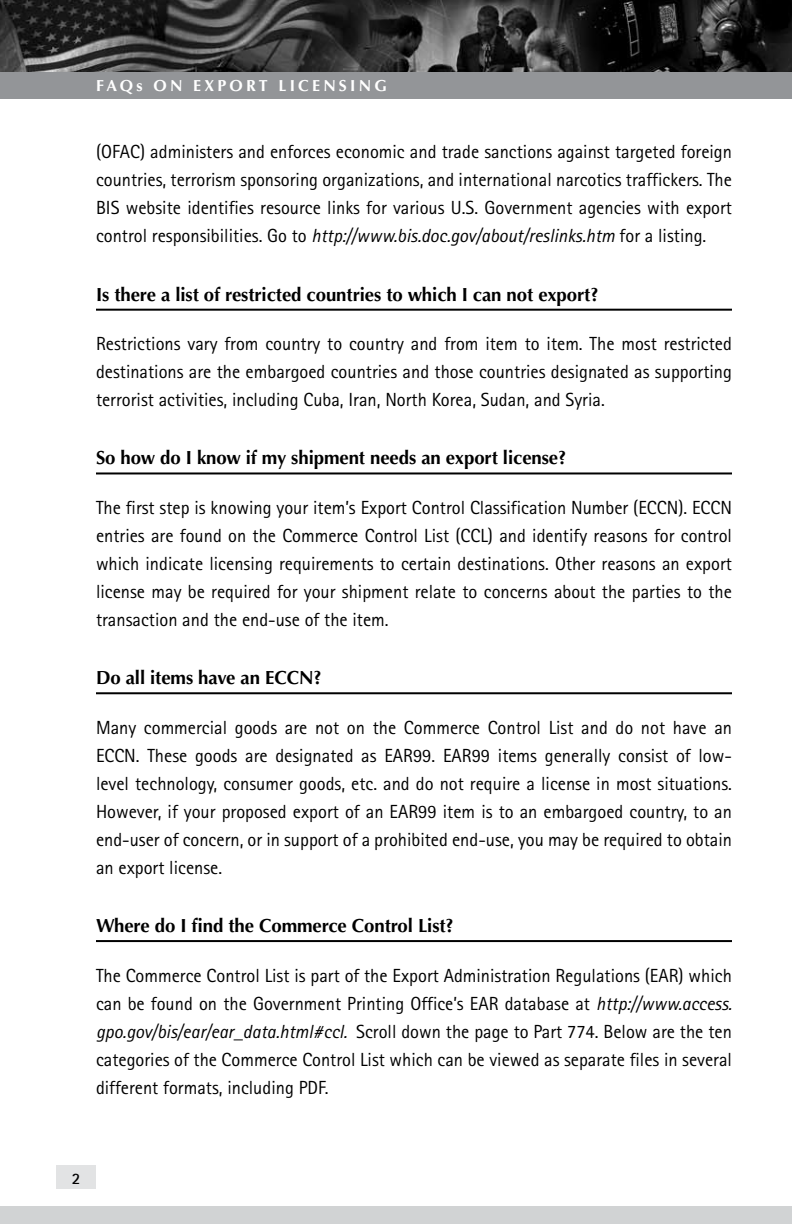
<style>
.page{position:relative;width:792px;height:1224px;background:#fff}
.page>*{position:absolute;margin:0;border:0;box-sizing:border-box;transform-origin:0 0}
.t1{font:19px/28px "Rotis Sans Serif";color:#000;text-align:justify}
.t2{font:700 19px "Optima";letter-spacing:-.005em;color:#000}
.t3{font:700 16px "Optima";letter-spacing:.2em;color:#fff}
.t4{font:700 16px "Rotis Sans Serif";color:#000}
.s1{font-style:italic}
</style>
<div class="page">
<div style="left:0;top:1206px;width:792px;height:18px;background:#d1d3d4"></div>
<img style="left:0;top:0;width:791px;height:72px">
<div style="left:0;top:72px;width:792px;height:27px;background:#939598"></div>
<hr style="left:791px;top:0;width:1px;height:88px;background:#d1d3d4">
<svg style="left:791px;top:72px;width:1px;height:16px"></svg>
<hr style="left:96px;top:309px;width:636px;height:2px;background:#000">
<hr style="left:96px;top:472px;width:636px;height:2px;background:#000">
<hr style="left:96px;top:692px;width:636px;height:2px;background:#000">
<hr style="left:96px;top:940px;width:636px;height:2px;background:#000">
<div style="left:56px;top:1166px;width:40px;height:24px;background:#e2e3e4"></div>
<p class="t3" style="left:96px;top:77px;width:288px">FAQs on E xport L icensing</p>
<p class="t1" style="left:96px;top:138px;width:638px">(OFAC) administers and enforces economic and trade sanctions against targeted foreign countries, terrorism sponsoring organizations, and international narcotics traffickers. The BIS website identifies resource links for various U.S. Government agencies with export control responsibilities. Go to <span class="s1">http://www.bis.doc.gov/about/reslinks.htm</span> for a listing.</p>
<p class="t2" style="left:96px;top:283px;width:504px">I s there a list of restricted countries to which I can not export?</p>
<p class="t1" style="left:96px;top:330px;width:638px">Restrictions vary from country to country and from item to item. The most restricted destinations are the embargoed countries and those countries designated as supporting terrorist activities, including Cuba, Iran, North Korea, Sudan, and Syria.</p>
<p class="t2" style="left:96px;top:447px;width:472px">So how do I know if my shipment needs an export license?</p>
<p class="t1" style="left:96px;top:494px;width:638px">The first step is knowing your item’s Export Control Classification Number (ECCN). ECCN entries are found on the Commerce Control List (CCL) and identify reasons for control which indicate licensing requirements to certain destinations. Other reasons an export license may be required for your shipment relate to concerns about the parties to the transaction and the end-use of the item.</p>
<p class="t2" style="left:96px;top:667px;width:182px">Do all items have an ECCN</p>
<p class="t2" style="left:313px;top:667px;width:10px">?</p>
<p class="t1" style="left:96px;top:713px;width:638px">Many commercial goods are not on the Commerce Control List and do not have an ECCN. These goods are designated as EAR99. EAR99 items generally consist of low&shy;level technology, consumer goods, etc. and do not require a license in most situations.<br>However, if your proposed export of an EAR99 item is to an embargoed country, to an end-user of concern, or in support of a prohibited end-use, you may be required to obtain an export license.</p>
<p class="t2" style="left:96px;top:915px;width:359px">Where do I find the Commerce Control List?</p>
<p class="t1" style="left:96px;top:961px;width:638px">The Commerce Control List is part of the Export Administration Regulations (EAR) which can be found on the Government Printing Office’s EAR database at <span class="s1">http://www.access. gpo.gov/bis/ear/ear_data.html#ccl.</span> Scroll down the page to Part 774. Below are the ten categories of the Commerce Control List which can be viewed as separate files in several different formats, including PDF.</p>
<p class="t4" style="left:72px;top:1168px;width:10px">2</p>
</div>
